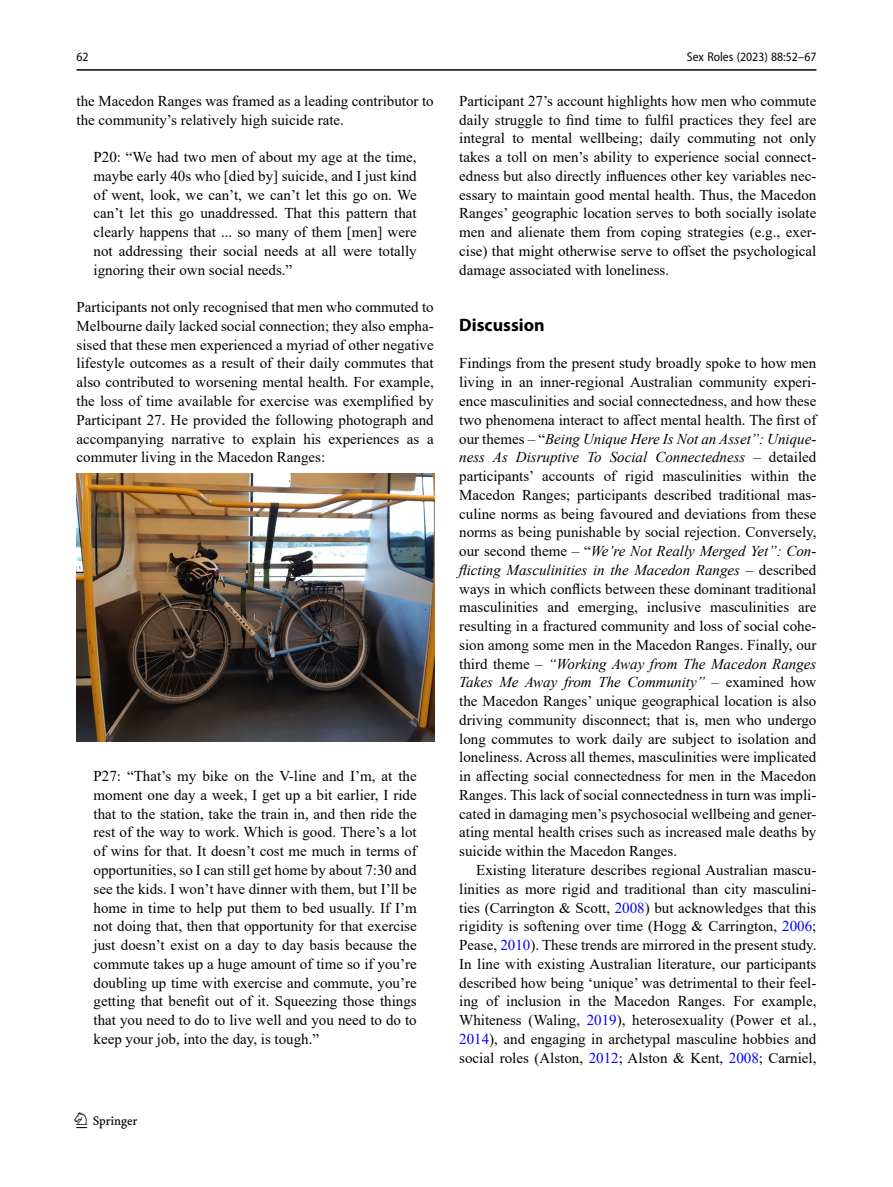
<style>
.page{position:relative;width:893px;height:1187px;background:#fff}
.page>*{position:absolute;margin:0;border:0;box-sizing:border-box;transform-origin:0 0}
.t1{font:22.5px "Springnew";color:#000}
.Head_1{font:700 18px "Myriad Pro";color:#000}
.Body_Text{font:15px/18.8px "Times New Roman";color:#000;text-align:justify}
.Block_Quote{font:15px/18.8px "Times New Roman";color:#000;text-align:justify}
.Body_Text_Indent{font:15px/18.8px "Times New Roman";color:#000;text-align:justify}
.t2{font:semi-condensed 12.75px "Myriad Pro";color:#000}
.s1{font-style:italic}
.s2{color:#00f}
</style>
<div class="page">
<hr style="left:77px;top:69px;width:739px;height:2px;background:#000">
<img style="left:77px;top:474px;width:357px;height:267px">
<p class="t2" style="left:77px;top:49px;width:14px">62</p>
<p class="Body_Text" style="left:77px;top:91px;width:359px">the Macedon Ranges was framed as a leading contributor to the community’s relatively high suicide rate.</p>
<p class="Block_Quote" style="left:94px;top:147px;width:325px">P20: “We had two men of about my age at the time, maybe early 40s who [died by] suicide, and I just kind of went, look, we can’t, we can’t let this go on. We can’t let this go unaddressed. That this pattern that clearly happens that ... so many of them [men] were not addressing their social needs at all were totally ignoring their own social needs.”</p>
<p class="Body_Text" style="left:77px;top:297px;width:359px">Participants not only recognised that men who commuted to Melbourne daily lacked social connection; they also empha&shy;sised that these men experienced a myriad of other negative lifestyle outcomes as a result of their daily commutes that also contributed to worsening mental health. For example, the loss of time available for exercise was exemplified by Participant 27. He provided the following photograph and accompanying narrative to explain his experiences as a commuter living in the Macedon Ranges:</p>
<p class="Block_Quote" style="left:94px;top:766px;width:325px">P27: “That’s my bike on the V-line and I’m, at the moment one day a week, I get up a bit earlier, I ride that to the station, take the train in, and then ride the rest of the way to work. Which is good. There’s a lot of wins for that. It doesn’t cost me much in terms of opportunities, so I can still get home by about 7:30 and see the kids. I won’t have dinner with them, but I’ll be home in time to help put them to bed usually. If I’m not doing that, then that opportunity for that exercise just doesn’t exist on a day to day basis because the commute takes up a huge amount of time so if you’re doubling up time with exercise and commute, you’re getting that benefit out of it. Squeezing those things that you need to do to live well and you need to do to keep your job, into the day, is tough.”</p>
<h1 class="t1" style="left:77px;top:1107px;width:63px">1 3</h1>
<p class="t2" style="left:687px;top:49px;width:131px">Sex Roles (2023) 88:52–67</p>
<p class="Body_Text" style="left:459px;top:91px;width:359px">Participant 27’s account highlights how men who commute daily struggle to find time to fulfil practices they feel are integral to mental wellbeing; daily commuting not only takes a toll on men’s ability to experience social connect&shy;edness but also directly influences other key variables nec&shy;essary to maintain good mental health. Thus, the Macedon Ranges’ geographic location serves to both socially isolate men and alienate them from coping strategies (e.g., exer&shy;cise) that might otherwise serve to offset the psychological damage associated with loneliness.</p>
<p class="Head_1" style="left:459px;top:313px;width:87px">Discussion</p>
<p class="Body_Text" style="left:459px;top:353px;width:359px">Findings from the present study broadly spoke to how men living in an inner-regional Australian community experi&shy;ence masculinities and social connectedness, and how these two phenomena interact to affect mental health. The first of our themes – “<span class="s1">Being Unique Here Is Not an Asset”: Unique&shy;ness As Disruptive To Social Connectedness</span> – detailed participants’ accounts of rigid masculinities within the Macedon Ranges; participants described traditional mas&shy;culine norms as being favoured and deviations from these norms as being punishable by social rejection. Conversely, our second theme – “<span class="s1">We’re Not Really Merged Yet”: Con&shy;flicting Masculinities in the Macedon Ranges</span> – described ways in which conflicts between these dominant traditional masculinities and emerging, inclusive masculinities are resulting in a fractured community and loss of social cohe&shy;sion among some men in the Macedon Ranges. Finally, our third theme – <span class="s1">“Working Away from The Macedon Ranges Takes Me Away from The Community”</span> – examined how the Macedon Ranges’ unique geographical location is also driving community disconnect; that is, men who undergo long commutes to work daily are subject to isolation and loneliness. Across all themes, masculinities were implicated in affecting social connectedness for men in the Macedon Ranges. This lack of social connectedness in turn was impli&shy;cated in damaging men’s psychosocial wellbeing and gener&shy;ating mental health crises such as increased male deaths by suicide within the Macedon Ranges.</p>
<p class="Body_Text_Indent" style="left:459px;top:860px;width:359px;text-indent:17px">Existing literature describes regional Australian mascu&shy;linities as more rigid and traditional than city masculini&shy;ties (Carrington &amp; Scott, <span class="s2">2008</span>) but acknowledges that this rigidity is softening over time (Hogg &amp; Carrington, <span class="s2">2006</span>; Pease, <span class="s2">2010</span>). These trends are mirrored in the present study.<br>In line with existing Australian literature, our participants described how being ‘unique’ was detrimental to their feel&shy;ing of inclusion in the Macedon Ranges. For example, Whiteness (Waling, <span class="s2">2019</span>), heterosexuality (Power et al., <span class="s2">2014</span>), and engaging in archetypal masculine hobbies and social roles (Alston, <span class="s2">2012</span>; Alston &amp; Kent, <span class="s2">2008</span>; Carniel,</p>
</div>
